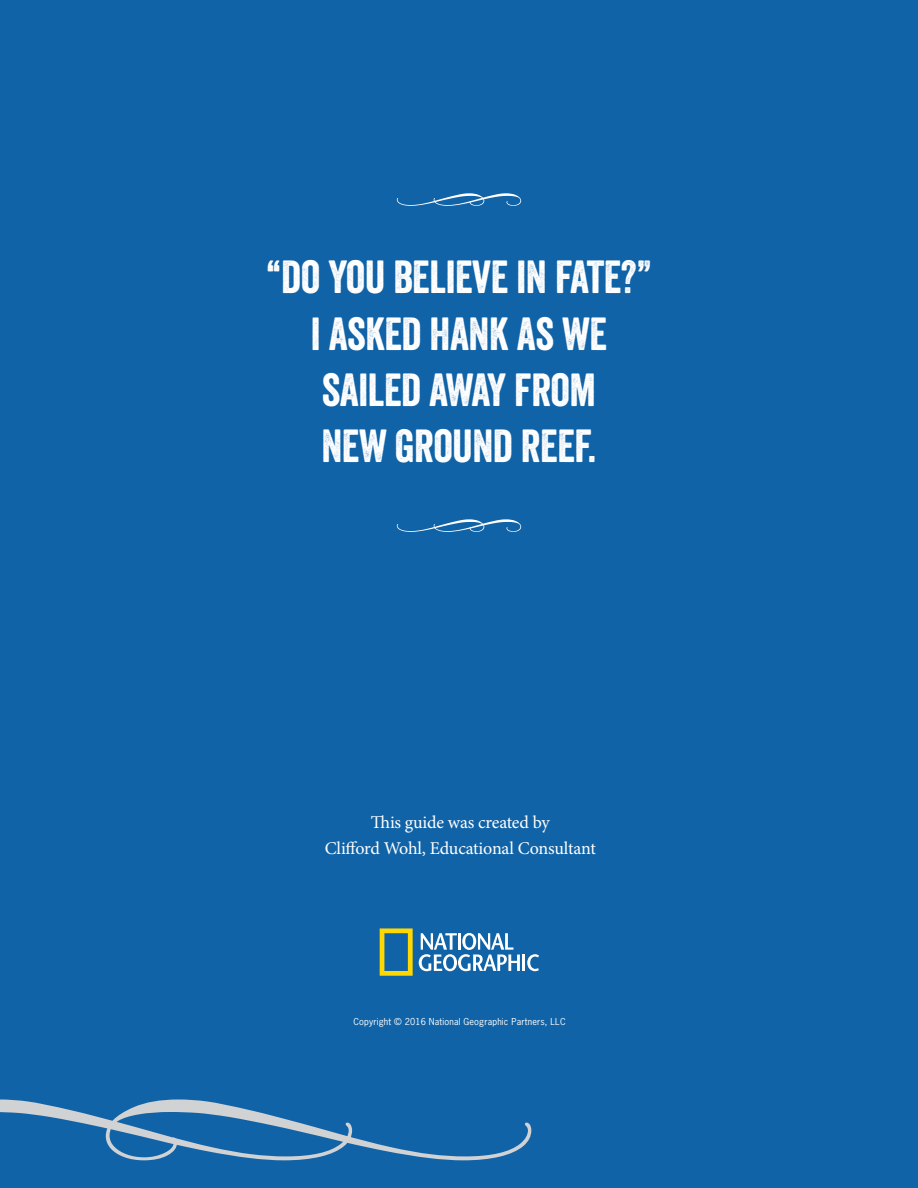
<style>
.page{position:relative;width:918px;height:1188px;background:#1163a7}
.page>*{position:absolute;margin:0;border:0;box-sizing:border-box;transform-origin:0 0}
.t1{font:45px "Veneer";letter-spacing:-.01em;color:#fff}
.t2{font:18px/25.5px "Minion Pro";letter-spacing:-.01em;color:#fff;text-align:center}
.t3{font:9px "News Gothic";letter-spacing:.02em;color:#fff}
</style>
<div class="page">
<svg style="left:0;top:1099px;width:531px;height:61px"></svg>
<svg style="left:380px;top:928px;width:33px;height:48px"></svg>
<svg style="left:419px;top:933px;width:120px;height:38px"></svg>
<svg style="left:397px;top:519px;width:124px;height:13px"></svg>
<svg style="left:397px;top:193px;width:124px;height:13px"></svg>
<p class="t1" style="left:265px;top:250px;width:388px">“DO YOU BELIEVE IN FATE?”</p>
<p class="t1" style="left:311px;top:306px;width:298px">I ASKED HANK AS WE</p>
<p class="t1" style="left:322px;top:362px;width:276px">SAILED AWAY FROM</p>
<p class="t1" style="left:321px;top:419px;width:277px">NEW GROUND REEF.</p>
<p class="t2" style="left:325px;top:810px;width:273px">This guide was created by<br>Clifford Wohl, Educational Consultant</p>
<p class="t3" style="left:353px;top:1015px;width:214px">Copyright © 2016 National Geographic Partners, LLC</p>
</div>
